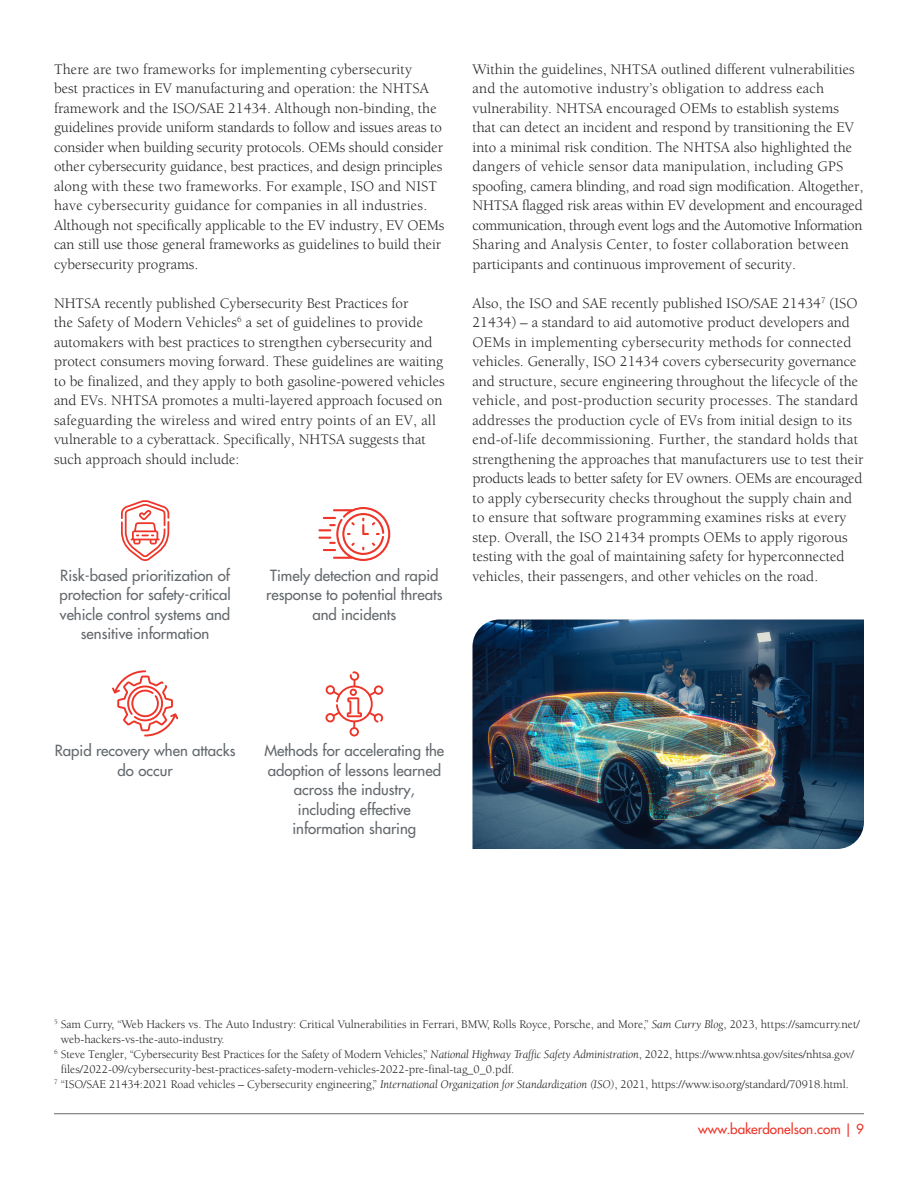
<style>
.page{position:relative;width:918px;height:1188px;background:#fff}
.page>*{position:absolute;margin:0;border:0;box-sizing:border-box;transform-origin:0 0}
.t1{font:15px/19.5px "Berkeley Pro";color:#231f20}
.t2{font:500 15px/19.5px "Futura LT Pro";color:#64696d;text-align:center}
.t3{font:500 13.5px "Futura LT Pro";color:#ee3529}
.t4{font:12px/15px "Berkeley Pro";color:#231f20}
.s1{font-style:italic}
</style>
<div class="page">
<img style="left:472px;top:620px;width:392px;height:229px">
<hr style="left:54px;top:1113px;width:810px;height:1px;background:#64696d">
<svg style="left:121px;top:500px;width:48px;height:61px"></svg>
<svg style="left:318px;top:507px;width:72px;height:54px"></svg>
<svg style="left:325px;top:671px;width:59px;height:66px"></svg>
<svg style="left:112px;top:670px;width:66px;height:67px"></svg>
<p class="t1" style="left:54px;top:59px;width:392px">There are two frameworks for implementing cybersecurity<br>best practices in EV manufacturing and operation: the NHTSA framework and the ISO/SAE 21434. Although non-binding, the guidelines provide uniform standards to follow and issues areas to consider when building security protocols. OEMs should consider other cybersecurity guidance, best practices, and design principles along with these two frameworks. For example, ISO and NIST have cybersecurity guidance for companies in all industries.<br>Although not specifically applicable to the EV industry, EV OEMs can still use those general frameworks as guidelines to build their cybersecurity programs.</p>
<p class="t1" style="left:54px;top:293px;width:392px">NHTSA recently published Cybersecurity Best Practices for<br>the Safety of Modern Vehicles<sup>6</sup> a set of guidelines to provide automakers with best practices to strengthen cybersecurity and protect consumers moving forward. These guidelines are waiting to be finalized, and they apply to both gasoline-powered vehicles and EVs. NHTSA promotes a multi-layered approach focused on safeguarding the wireless and wired entry points of an EV, all vulnerable to a cyberattack. Specifically, NHTSA suggests that such approach should include:</p>
<p class="t2" style="left:59px;top:564px;width:173px">Risk-based prioritization of protection for safety-critical vehicle control systems and sensitive information</p>
<p class="t2" style="left:266px;top:564px;width:178px">Timely detection and rapid response to potential threats and incidents</p>
<p class="t1" style="left:472px;top:59px;width:392px">Within the guidelines, NHTSA outlined different vulnerabilities and the automotive industry’s obligation to address each vulnerability. NHTSA encouraged OEMs to establish systems that can detect an incident and respond by transitioning the EV into a minimal risk condition. The NHTSA also highlighted the dangers of vehicle sensor data manipulation, including GPS spoofing, camera blinding, and road sign modification. Altogether, NHTSA flagged risk areas within EV development and encouraged communication, through event logs and the Automotive Information Sharing and Analysis Center, to foster collaboration between participants and continuous improvement of security.</p>
<p class="t1" style="left:472px;top:293px;width:393px">Also, the ISO and SAE recently published ISO/SAE 21434<sup>7</sup> (ISO 21434) – a standard to aid automotive product developers and OEMs in implementing cybersecurity methods for connected vehicles. Generally, ISO 21434 covers cybersecurity governance and structure, secure engineering throughout the lifecycle of the vehicle, and post-production security processes. The standard addresses the production cycle of EVs from initial design to its end-of-life decommissioning. Further, the standard holds that strengthening the approaches that manufacturers use to test their products leads to better safety for EV owners. OEMs are encouraged to apply cybersecurity checks throughout the supply chain and to ensure that software programming examines risks at every step. Overall, the ISO 21434 prompts OEMs to apply rigorous testing with the goal of maintaining safety for hyperconnected vehicles, their passengers, and other vehicles on the road.</p>
<p class="t2" style="left:55px;top:740px;width:182px">Rapid recovery when attacks do occur</p>
<p class="t2" style="left:265px;top:740px;width:181px">Methods for accelerating the adoption of lessons learned across the industry, including effective information sharing</p>
<p class="t4" style="left:61px;top:1016px;width:801px;text-indent:-7px"><sup>5</sup> Sam Curry, “Web Hackers vs. The Auto Industry: Critical Vulnerabilities in Ferrari, BMW, Rolls Royce, Porsche, and More,” <span class="s1">Sam Curry Blog</span>, 2023, https://samcurry.net/ web-hackers-vs-the-auto-industry.</p>
<p class="t4" style="left:61px;top:1046px;width:795px;text-indent:-7px"><sup>6</sup> Steve Tengler, “Cybersecurity Best Practices for the Safety of Modern Vehicles,” <span class="s1">National Highway Traffic Safety Administration</span>, 2022, https://www.nhtsa.gov/sites/nhtsa.gov/ files/2022-09/cybersecurity-best-practices-safety-modern-vehicles-2022-pre-final-tag_0_0.pdf.</p>
<p class="t4" style="left:54px;top:1076px;width:796px"><sup>7</sup> “ISO/SAE 21434:2021 Road vehicles – Cybersecurity engineering,” <span class="s1">International Organization for Standardization (ISO)</span>, 2021, https://www.iso.org/standard/70918.html.</p>
<p class="t3" style="left:698px;top:1119px;width:167px">www.bakerdonelson.com | 9</p>
</div>
